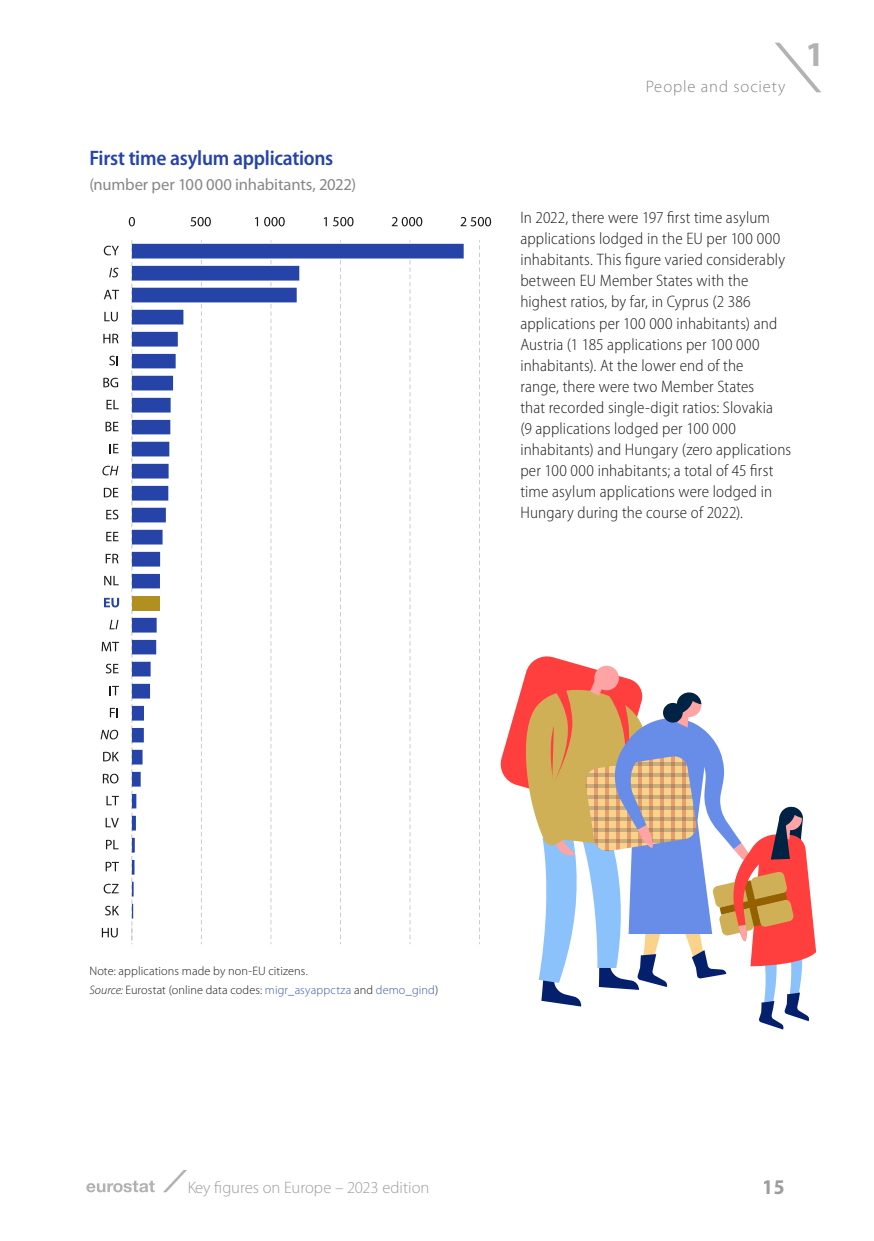
<style>
.page{position:relative;width:874px;height:1241px;background:#fff}
.page>*{position:absolute;margin:0;border:0;box-sizing:border-box;transform-origin:0 0}
.t1{font:700 semi-condensed 35px "Myriad Pro";color:#b2b2b2}
.t2{font:600 semi-condensed 21px "Myriad Pro";letter-spacing:-.015em;color:#2644a7}
.t3{font:700 semi-condensed 21px "Myriad Pro";color:#9d9d9c}
.body{font:300 semi-condensed 16.62px/21px "Myriad Pro";letter-spacing:.01em;color:#1c1c1b}
.t4{font:16.62px "Myriad Pro";letter-spacing:-.01em;color:#878787}
.t5{font:300 16.62px "Myriad Pro";letter-spacing:-.005em;color:#9d9d9c}
.t6{font:300 16.62px "Myriad Pro";letter-spacing:.055em;color:#878787}
.t7{font:300 12.25px/18.9px "Myriad Pro";letter-spacing:.01em;color:#1c1c1b}
.s1{font-style:italic}
.s2{color:#3a5ba7}
</style>
<div class="page">
<svg style="left:500px;top:656px;width:315px;height:373px"></svg>
<svg style="left:131px;top:240px;width:1px;height:704px"></svg>
<svg style="left:479px;top:240px;width:1px;height:704px"></svg>
<svg style="left:132px;top:244px;width:331px;height:696px"></svg>
<div style="left:132px;top:595px;width:27px;height:15px;background:#b09120"></div>
<svg style="left:129px;top:217px;width:6px;height:9px"></svg>
<svg style="left:190px;top:217px;width:21px;height:9px"></svg>
<svg style="left:255px;top:217px;width:3px;height:9px"></svg>
<svg style="left:264px;top:217px;width:20px;height:9px"></svg>
<svg style="left:323px;top:217px;width:4px;height:9px"></svg>
<svg style="left:333px;top:217px;width:20px;height:9px"></svg>
<svg style="left:391px;top:217px;width:31px;height:9px"></svg>
<svg style="left:460px;top:217px;width:31px;height:9px"></svg>
<svg style="left:104px;top:246px;width:15px;height:9px"></svg>
<svg style="left:109px;top:268px;width:9px;height:9px"></svg>
<svg style="left:104px;top:290px;width:15px;height:9px"></svg>
<svg style="left:104px;top:312px;width:14px;height:9px"></svg>
<svg style="left:103px;top:334px;width:15px;height:9px"></svg>
<svg style="left:109px;top:355px;width:9px;height:10px"></svg>
<svg style="left:103px;top:377px;width:15px;height:10px"></svg>
<svg style="left:106px;top:400px;width:13px;height:9px"></svg>
<svg style="left:105px;top:421px;width:13px;height:10px"></svg>
<svg style="left:110px;top:444px;width:8px;height:9px"></svg>
<svg style="left:102px;top:465px;width:16px;height:10px"></svg>
<svg style="left:104px;top:487px;width:14px;height:10px"></svg>
<svg style="left:106px;top:509px;width:12px;height:10px"></svg>
<svg style="left:106px;top:531px;width:12px;height:10px"></svg>
<svg style="left:106px;top:553px;width:12px;height:10px"></svg>
<svg style="left:104px;top:575px;width:15px;height:10px"></svg>
<svg style="left:104px;top:597px;width:15px;height:10px"></svg>
<svg style="left:109px;top:619px;width:9px;height:10px"></svg>
<svg style="left:101px;top:641px;width:18px;height:10px"></svg>
<svg style="left:106px;top:663px;width:12px;height:10px"></svg>
<svg style="left:110px;top:685px;width:9px;height:10px"></svg>
<svg style="left:110px;top:707px;width:8px;height:10px"></svg>
<svg style="left:100px;top:729px;width:18px;height:10px"></svg>
<svg style="left:103px;top:751px;width:16px;height:10px"></svg>
<svg style="left:103px;top:773px;width:15px;height:10px"></svg>
<svg style="left:106px;top:795px;width:13px;height:10px"></svg>
<svg style="left:105px;top:817px;width:14px;height:10px"></svg>
<svg style="left:106px;top:839px;width:12px;height:10px"></svg>
<svg style="left:106px;top:861px;width:13px;height:10px"></svg>
<svg style="left:104px;top:883px;width:14px;height:10px"></svg>
<svg style="left:105px;top:905px;width:14px;height:10px"></svg>
<svg style="left:102px;top:927px;width:16px;height:10px"></svg>
<svg style="left:775px;top:43px;width:45px;height:49px"></svg>
<svg style="left:86px;top:1180px;width:69px;height:12px"></svg>
<svg style="left:164px;top:1170px;width:23px;height:21px"></svg>
<p class="t2" style="left:89px;top:144px;width:245px">First time asylum applications</p>
<p class="t4" style="left:89px;top:175px;width:268px">(number per 100 000 inhabitants, 2022)</p>
<p class="t6" style="left:645px;top:78px;width:142px">People and society</p>
<h1 class="t1" style="left:805px;top:32px;width:20px">1</h1>
<p class="body" style="left:520px;top:207px;width:272px">In 2022, there were 197 first time asylum applications lodged in the EU per 100 000 inhabitants. This figure varied considerably between EU Member States with the highest ratios, by far, in Cyprus (2 386 applications per 100 000 inhabitants) and Austria (1 185 applications per 100 000 inhabitants). At the lower end of the<br>range, there were two Member States<br>that recorded single-digit ratios: Slovakia<br>(9 applications lodged per 100 000 inhabitants) and Hungary (zero applications per 100 000 inhabitants; a total of 45 first time asylum applications were lodged in Hungary during the course of 2022).</p>
<p class="t7" style="left:89px;top:961px;width:350px">Note: applications made by non-EU citizens.<br><span class="s1">Source:</span> Eurostat (online data codes: <span class="s2">migr_asyappctza</span> and <span class="s2">demo_gind</span>)</p>
<p class="t5" style="left:187px;top:1177px;width:244px">Key figures on Europe – 2023 edition</p>
<p class="t3" style="left:762px;top:1173px;width:23px">15</p>
</div>
